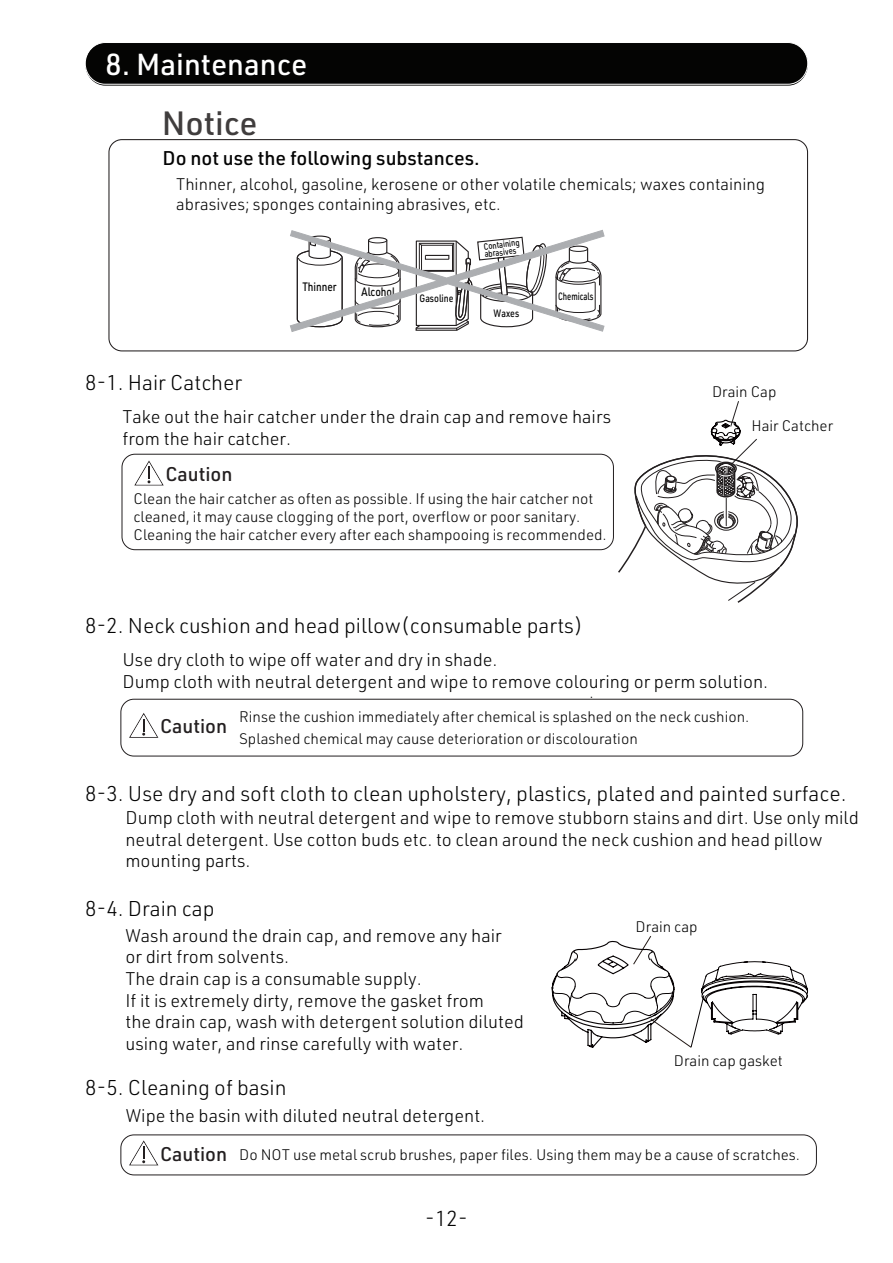
<style>
.page{position:relative;width:893px;height:1263px;background:#fff}
.page>*{position:absolute;margin:0;border:0;box-sizing:border-box;transform-origin:0 0}
.t1{font:500 33px "URWDIN";color:#403d3d}
.t2{font:500 29.7px "URWDIN";color:#fff}
.t3{font:300 21.3px "URWDIN";color:#030303}
.t4{font:300 21px "URWDIN";color:#030303}
.t5{font:500 19.5px "URWDIN";color:#030303}
.t6{font:500 19.5px "URWDIN";color:#231f20}
.t7{font:300 18px/21.6px "URWDIN";color:#030303}
.t8{font:300 16.5px/19.8px "URWDIN";color:#030303}
.t9{font:300 15px/18px "URWDIN";color:#030303}
.t10{font:500 12px "URWDIN";color:#030303;scale:.83 1}
.t11{font:500 10.5px "URWDIN";color:#030303;scale:.83 1}
.t12{font:500 10.5px "URWDIN";color:#030303;scale:.73 1}
.t13{font:500 9px/7.5px "URWDIN";color:#030303;scale:.83 1}
</style>
<div class="page">
<svg style="left:551px;top:936px;width:257px;height:112px"></svg>
<svg style="left:108px;top:139px;width:701px;height:213px"></svg>
<svg style="left:289px;top:229px;width:316px;height:103px"></svg>
<svg style="left:121px;top:453px;width:493px;height:97px"></svg>
<div style="left:85px;top:43px;width:723px;height:43px;background:#040403;border-radius:21px"></div>
<div style="left:85px;top:42px;width:723px;height:42px;border:1px solid #fff;border-radius:20px"></div>
<svg style="left:618px;top:401px;width:180px;height:202px"></svg>
<svg style="left:134px;top:460px;width:30px;height:25px"></svg>
<svg style="left:120px;top:698px;width:683px;height:59px"></svg>
<svg style="left:120px;top:1134px;width:697px;height:42px"></svg>
<h2 class="t2" style="left:106px;top:45px;width:203px">8. Maintenance</h2>
<h1 class="t1" style="left:162px;top:101px;width:97px">Notice</h1>
<p class="t5" style="left:163px;top:144px;width:319px">Do not use the following substances.</p>
<p class="t8" style="left:176px;top:174px;width:590px">Thinner, alcohol, gasoline, kerosene or other volatile chemicals; waxes containing abrasives; sponges containing abrasives, etc.</p>
<p class="t10" style="left:302px;top:279px;width:43px">Thinner</p>
<p class="t10" style="left:362px;top:284px;width:42px">Alcohol</p>
<p class="t11" style="left:420px;top:292px;width:43px">Gasoline</p>
<p class="t13" style="left:483px;top:243px;width:45px;rotate:-7deg">Containing abrasives</p>
<p class="t11" style="left:494px;top:306px;width:32px">Waxes</p>
<p class="t12" style="left:558px;top:289px;width:50px">Chemicals</p>
<p class="t4" style="left:85px;top:369px;width:159px">8-1. Hair Catcher</p>
<p class="t7" style="left:122px;top:405px;width:490px">Take out the hair catcher under the drain cap and remove hairs from the hair catcher.</p>
<p class="t6" style="left:165px;top:461px;width:69px">Caution</p>
<p class="t9" style="left:133px;top:489px;width:475px">Clean the hair catcher as often as possible. If using the hair catcher not cleaned, it may cause clogging of the port, overflow or poor sanitary.<br>Cleaning the hair catcher every after each shampooing is recommended.</p>
<p class="t9" style="left:712px;top:382px;width:66px">Drain Cap</p>
<p class="t9" style="left:751px;top:416px;width:83px">Hair Catcher</p>
<p class="t4" style="left:85px;top:612px;width:499px">8-2. Neck cushion and head pillow(consumable parts)</p>
<p class="t7" style="left:122px;top:648px;width:647px">Use dry cloth to wipe off water and dry in shade.<br>Dump cloth with neutral detergent and wipe to remove colouring or perm solution.</p>
<p class="t6" style="left:160px;top:713px;width:69px">Caution</p>
<p class="t9" style="left:589px;top:683px;width:6px">.</p>
<p class="t9" style="left:239px;top:705px;width:512px;line-height:22.5px">Rinse the cushion immediately after chemical is splashed on the neck cushion.<br>Splashed chemical may cause deterioration or discolouration</p>
<p class="t4" style="left:85px;top:780px;width:763px">8-3. Use dry and soft cloth to clean upholstery, plastics, plated and painted surface.</p>
<p class="t7" style="left:125px;top:806px;width:735px">Dump cloth with neutral detergent and wipe to remove stubborn stains and dirt. Use only mild neutral detergent. Use cotton buds etc. to clean around the neck cushion and head pillow mounting parts.</p>
<p class="t4" style="left:85px;top:895px;width:131px">8-4. Drain cap</p>
<p class="t9" style="left:636px;top:917px;width:64px">Drain cap</p>
<p class="t7" style="left:125px;top:924px;width:400px">Wash around the drain cap, and remove any hair<br>or dirt from solvents.<br>The drain cap is a consumable supply.<br>If it is extremely dirty, remove the gasket from<br>the drain cap, wash with detergent solution diluted using water, and rinse carefully with water.</p>
<p class="t9" style="left:674px;top:1051px;width:110px">Drain cap gasket</p>
<p class="t4" style="left:85px;top:1074px;width:203px">8-5. Cleaning of basin</p>
<p class="t7" style="left:126px;top:1104px;width:361px">Wipe the basin with diluted neutral detergent.</p>
<p class="t9" style="left:239px;top:1145px;width:562px">Do NOT use metal scrub brushes, paper files. Using them may be a cause of scratches.</p>
<p class="t6" style="left:160px;top:1140px;width:69px">Caution</p>
<p class="t3" style="left:425px;top:1204px;width:45px">-12-</p>
</div>
